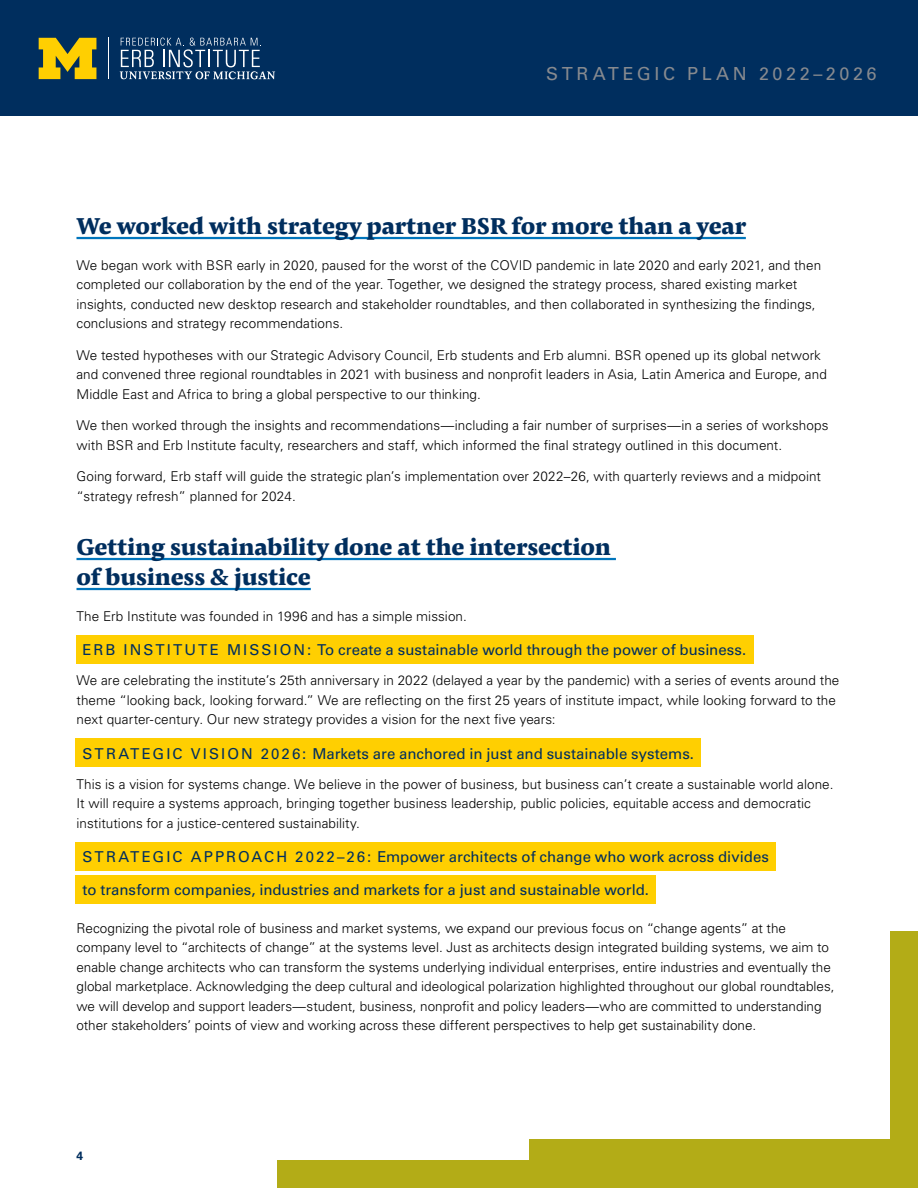
<style>
.page{position:relative;width:918px;height:1188px;background:#fff}
.page>*{position:absolute;margin:0;border:0;box-sizing:border-box;transform-origin:0 0}
.Heading_18pt_Underli{font:800 24px/30px "Pensum Pro";letter-spacing:-.01em;color:#002e5e}
.t1{font:18px "Univers LT Std";letter-spacing:.2em;color:#878a8f}
.Call-out__Shaded{font:15px "Univers LT Std";letter-spacing:.005em;color:#002e5e}
.Call-out__Shaded_las{font:15px "Univers LT Std";letter-spacing:-.005em;color:#002e5e}
.Body_Text_9_13{font:300 13.5px/19.5px "Univers LT Std";letter-spacing:.005em;color:#000}
.t2{font:700 12px "Univers LT Std";color:#002e5e}
</style>
<div class="page">
<div style="left:0;top:0;width:918px;height:116px;background:#002e5e"></div>
<hr style="left:108px;top:38px;width:1px;height:41px;background:#fff">
<svg style="left:120px;top:38px;width:155px;height:41px"></svg>
<svg style="left:39px;top:38px;width:57px;height:41px"></svg>
<div style="left:277px;top:1160px;width:634px;height:28px;background:#b3ac17"></div>
<div style="left:890px;top:932px;width:28px;height:255px;background:#b3ac17"></div>
<div style="left:529px;top:1139px;width:389px;height:49px;background:#b3ac17"></div>
<hr style="left:76px;top:237px;width:670px;height:2px;background:#0075bc">
<hr style="left:76px;top:558px;width:540px;height:2px;background:#0075bc">
<hr style="left:76px;top:588px;width:235px;height:2px;background:#0075bc">
<div style="left:76px;top:635px;width:677px;height:29px;background:#ffcf01"></div>
<div style="left:76px;top:739px;width:625px;height:28px;background:#ffcf01"></div>
<div style="left:76px;top:842px;width:700px;height:29px;background:#ffcf01"></div>
<div style="left:76px;top:875px;width:580px;height:29px;background:#ffcf01"></div>
<h2 class="t1" style="left:546px;top:63px;width:332px">STRATEGIC PLAN 2022–2026</h2>
<p class="Heading_18pt_Underli" style="left:76px;top:210px;width:671px">We worked with strategy partner BSR for more than a year</p>
<p class="Body_Text_9_13" style="left:76px;top:255px;width:746px">We began work with BSR early in 2020, paused for the worst of the COVID pandemic in late 2020 and early 2021, and then completed our collaboration by the end of the year. Together, we designed the strategy process, shared existing market insights, conducted new desktop research and stakeholder roundtables, and then collaborated in synthesizing the findings, conclusions and strategy recommendations.</p>
<p class="Body_Text_9_13" style="left:76px;top:345px;width:752px">We tested hypotheses with our Strategic Advisory Council, Erb students and Erb alumni. BSR opened up its global network and convened three regional roundtables in 2021 with business and nonprofit leaders in Asia, Latin America and Europe, and<br>Middle East and Africa to bring a global perspective to our thinking.</p>
<p class="Body_Text_9_13" style="left:76px;top:415px;width:753px">We then worked through the insights and recommendations—including a fair number of surprises—in a series of workshops with BSR and Erb Institute faculty, researchers and staff, which informed the final strategy outlined in this document.</p>
<p class="Body_Text_9_13" style="left:76px;top:466px;width:746px">Going forward, Erb staff will guide the strategic plan’s implementation over 2022–26, with quarterly reviews and a midpoint “strategy refresh” planned for 2024.</p>
<p class="Heading_18pt_Underli" style="left:76px;top:531px;width:536px">Getting sustainability done at the intersection of business &amp; justice</p>
<p class="Body_Text_9_13" style="left:76px;top:606px;width:392px">The Erb Institute was founded in 1996 and has a simple mission.</p>
<p class="Call-out__Shaded" style="left:82px;top:641px;width:665px">ERB INSTITUTE MISSION: To create a sustainable world through the power of business.</p>
<p class="Body_Text_9_13" style="left:76px;top:670px;width:764px">We are celebrating the institute’s 25th anniversary in 2022 (delayed a year by the pandemic) with a series of events around the theme “looking back, looking forward.” We are reflecting on the first 25 years of institute impact, while looking forward to the next quarter-century. Our new strategy provides a vision for the next five years:</p>
<p class="Call-out__Shaded" style="left:82px;top:744px;width:613px">STR ATEGIC VISION 2026: Markets are anchored in just and sustainable systems.</p>
<p class="Body_Text_9_13" style="left:76px;top:774px;width:758px">This is a vision for systems change. We believe in the power of business, but business can’t create a sustainable world alone.<br>It will require a systems approach, bringing together business leadership, public policies, equitable access and democratic institutions for a justice-centered sustainability.</p>
<p class="Call-out__Shaded" style="left:82px;top:848px;width:688px">STR ATEGIC APPROACH 2022–26: Empower architects of change who work across divides</p>
<p class="Call-out__Shaded_las" style="left:82px;top:881px;width:568px">to transform companies, industries and markets for a just and sustainable world.</p>
<p class="Body_Text_9_13" style="left:76px;top:918px;width:760px">Recognizing the pivotal role of business and market systems, we expand our previous focus on “change agents” at the company level to “architects of change” at the systems level. Just as architects design integrated building systems, we aim to enable change architects who can transform the systems underlying individual enterprises, entire industries and eventually the global marketplace. Acknowledging the deep cultural and ideological polarization highlighted throughout our global roundtables, we will develop and support leaders—student, business, nonprofit and policy leaders—who are committed to understanding other stakeholders’ points of view and working across these different perspectives to help get sustainability done.</p>
<p class="t2" style="left:76px;top:1149px;width:8px">4</p>
</div>
